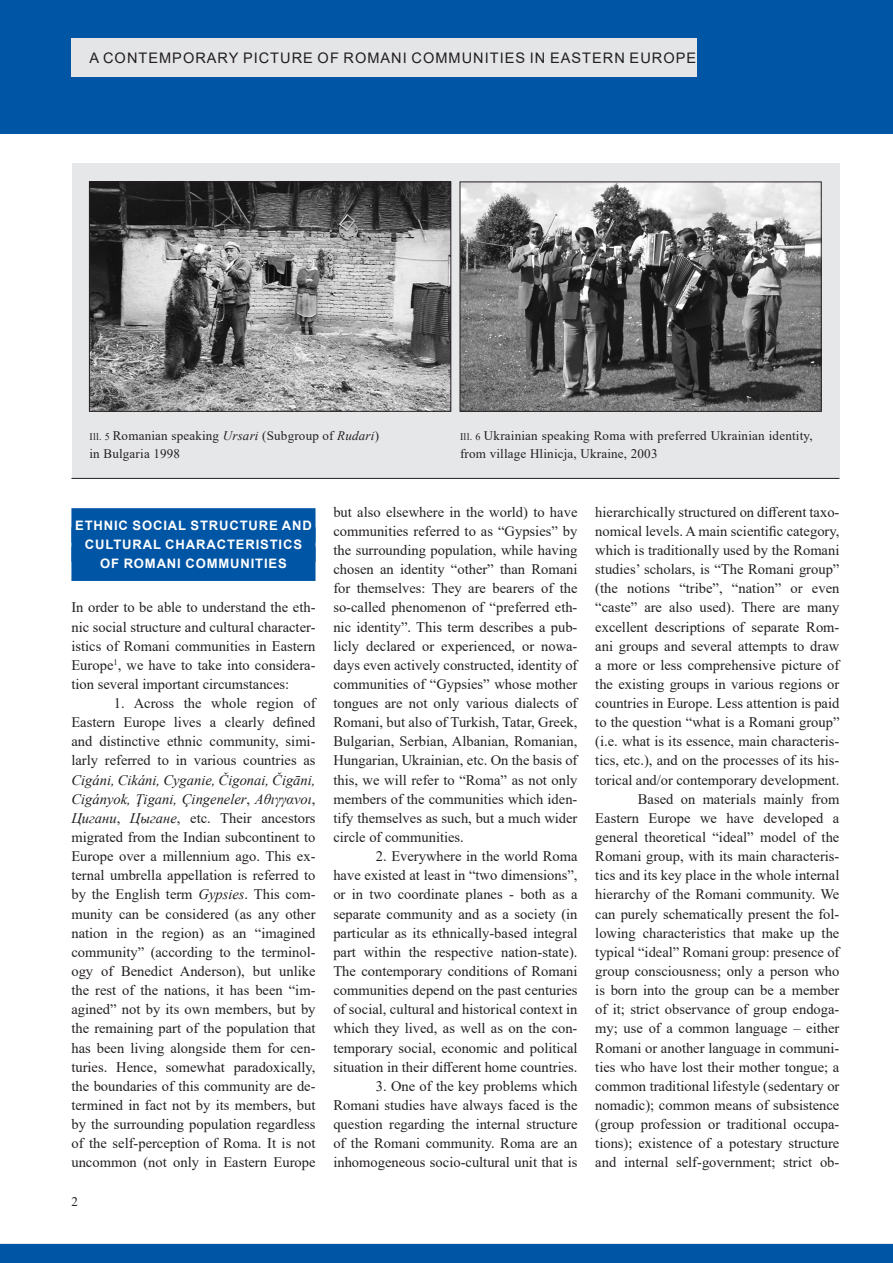
<style>
.page{position:relative;width:893px;height:1263px;background:#fff}
.page>*{position:absolute;margin:0;border:0;box-sizing:border-box;transform-origin:0 0}
.t1{font:14.55px/19.2px "Times New Roman";color:#231f20;text-align:justify}
.t2{font:14.55px "Arial";letter-spacing:.07em;color:#231f20}
.t3{font:13.05px/18px "Times New Roman";letter-spacing:.015em;color:#231f20}
.t4{font:700 13.05px "Arial";letter-spacing:.065em;color:#fff}
.s1{font-size:10.05px}
.s2{font-style:italic}
</style>
<div class="page">
<div style="left:71px;top:508px;width:244px;height:35px;background:#0155a5"></div>
<div style="left:71px;top:527px;width:244px;height:35px;background:#0155a5"></div>
<div style="left:71px;top:546px;width:244px;height:35px;background:#0155a5"></div>
<div style="left:0;top:1244px;width:893px;height:19px;background:#0155a5"></div>
<div style="left:0;top:0;width:893px;height:134px;background:#0155a5"></div>
<div style="left:71px;top:38px;width:625px;height:39px;background:#e4e5e7"></div>
<div style="left:72px;top:163px;width:767px;height:315px;background:#e6e7e9"></div>
<img style="left:462px;top:184px;width:357px;height:225px">
<img style="left:91px;top:184px;width:358px;height:225px">
<div style="left:89px;top:182px;width:362px;height:229px;border:1px solid #231f20"></div>
<hr style="left:71px;top:478px;width:768px;height:1px;background:#231f20">
<p class="t2" style="left:90px;top:48px;width:608px">A CONTEMPORARY PICTURE OF ROMANI COMMUNITIES IN EASTERN EUROPE</p>
<p class="t3" style="left:89px;top:426px;width:291px"><span class="s1">Ill. 5</span> Romanian speaking <span class="s2">Ursari</span> (Subgroup of <span class="s2">Rudari</span>)</p>
<p class="t3" style="left:89px;top:444px;width:92px">in Bulgaria 1998</p>
<p class="t3" style="left:460px;top:426px;width:354px"><span class="s1">Ill. 6</span> Ukrainian speaking Roma with preferred Ukrainian identity, from village Hlinicja, Ukraine, 2003</p>
<p class="t4" style="left:75px;top:516px;width:238px">ETHNIC SOCIAL STRUCTURE AND</p>
<p class="t4" style="left:85px;top:535px;width:219px">CULTURAL CHARACTERISTICS</p>
<p class="t4" style="left:100px;top:554px;width:188px">OF ROMANI COMMUNITIES</p>
<p class="t1" style="left:71px;top:597px;width:246px">In order to be able to understand the eth&shy;nic social structure and cultural character&shy;istics of Romani communities in Eastern Europe<sup>1</sup>, we have to take into considera&shy;tion several important circumstances:</p>
<p class="t1" style="left:71px;top:693px;width:246px;text-indent:43px">1. Across the whole region of Eastern Europe lives a clearly defined and distinctive ethnic community, simi&shy;larly referred to in various countries as <span class="s2">Cigáni, Cikáni, Cyganie, Čigonai, Čigāni, Cigányok, Ţigani, Çingeneler</span>, <span class="s2">Αθιγγανοι</span>, <span class="s2">Цигани</span>, <span class="s2">Цыгане</span>, etc. Their ancestors migrated from the Indian subcontinent to Europe over a millennium ago. This ex&shy;ternal umbrella appellation is referred to by the English term <span class="s2">Gypsies</span>. This com&shy;munity can be considered (as any other nation in the region) as an “imagined community” (according to the terminol&shy;ogy of Benedict Anderson), but unlike the rest of the nations, it has been “im&shy;agined” not by its own members, but by the remaining part of the population that has been living alongside them for cen&shy;turies. Hence, somewhat paradoxically, the boundaries of this community are de&shy;termined in fact not by its members, but by the surrounding population regardless of the self-perception of Roma. It is not uncommon (not only in Eastern Europe</p>
<p class="t3" style="left:71px;top:1192px;width:8px">2</p>
<p class="t1" style="left:333px;top:502px;width:246px">but also elsewhere in the world) to have communities referred to as “Gypsies” by the surrounding population, while having chosen an identity “other” than Romani for themselves: They are bearers of the so-called phenomenon of “preferred eth&shy;nic identity”. This term describes a pub&shy;licly declared or experienced, or nowa&shy;days even actively constructed, identity of communities of “Gypsies” whose mother tongues are not only various dialects of Romani, but also of Turkish, Tatar, Greek, Bulgarian, Serbian, Albanian, Romanian, Hungarian, Ukrainian, etc. On the basis of this, we will refer to “Roma” as not only members of the communities which iden&shy;tify themselves as such, but a much wider circle of communities.</p>
<p class="t1" style="left:333px;top:846px;width:246px;text-indent:43px">2. Everywhere in the world Roma have existed at least in “two dimensions”, or in two coordinate planes - both as a separate community and as a society (in particular as its ethnically-based integral part within the respective nation-state).<br>The contemporary conditions of Romani communities depend on the past centuries of social, cultural and historical context in which they lived, as well as on the con&shy;temporary social, economic and political situation in their different home countries.</p>
<p class="t1" style="left:333px;top:1076px;width:246px;text-indent:43px">3. One of the key problems which Romani studies have always faced is the question regarding the internal structure of the Romani community. Roma are an inhomogeneous socio-cultural unit that is</p>
<p class="t1" style="left:595px;top:502px;width:246px">hierarchically structured on different taxo&shy;nomical levels. A main scientific category, which is traditionally used by the Romani studies’ scholars, is “The Romani group” (the notions “tribe”, “nation” or even “caste” are also used). There are many excellent descriptions of separate Rom&shy;ani groups and several attempts to draw a more or less comprehensive picture of the existing groups in various regions or countries in Europe. Less attention is paid to the question “what is a Romani group” (i.e. what is its essence, main characteris&shy;tics, etc.), and on the processes of its his&shy;torical and/or contemporary development.</p>
<p class="t1" style="left:595px;top:789px;width:246px;text-indent:43px">Based on materials mainly from Eastern Europe we have developed a general theoretical “ideal” model of the Romani group, with its main characteris&shy;tics and its key place in the whole internal hierarchy of the Romani community. We can purely schematically present the fol&shy;lowing characteristics that make up the typical “ideal” Romani group: presence of group consciousness; only a person who is born into the group can be a member of it; strict observance of group endoga&shy;my; use of a common language – either Romani or another language in communi&shy;ties who have lost their mother tongue; a common traditional lifestyle (sedentary or nomadic); common means of subsistence (group profession or traditional occupa&shy;tions); existence of a potestary structure and internal self-government; strict ob-</p>
</div>
